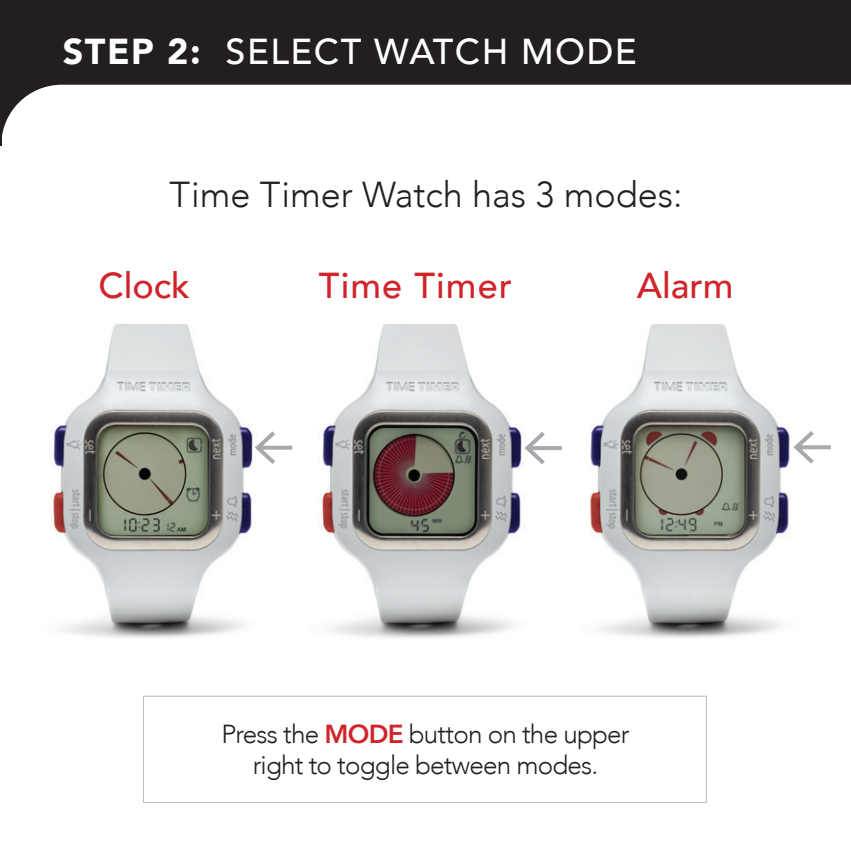
<style>
.page{position:relative;width:851px;height:851px;background:#fff}
.page>*{position:absolute;margin:0;border:0;box-sizing:border-box;transform-origin:0 0}
.t1{font:300 36px "Avenir";color:#231f20}
.t2{font:500 36px "Avenir";letter-spacing:.04em;color:#fff}
.t3{font:500 36px "Avenir";color:#d1232a}
.t4{font:500 36px "Avenir";letter-spacing:.03em;color:#d1232a}
.t5{font:300 26px/31.2px "Avenir";letter-spacing:-.03em;color:#231f20;text-align:center}
.s1{font-weight:900}
.s2{font-weight:800;color:#d1232a}
</style>
<div class="page">
<svg style="left:1px;top:0;width:849px;height:145px;fill:#231f20"></svg>
<hr style="left:0;top:0;width:1px;height:145px;background:#231f20">
<img style="left:51px;top:324px;width:201px;height:314px">
<img style="left:322px;top:324px;width:201px;height:315px">
<img style="left:590px;top:324px;width:200px;height:314px">
<svg style="left:252px;top:431px;width:41px;height:33px"></svg>
<svg style="left:521px;top:427px;width:41px;height:41px"></svg>
<svg style="left:793px;top:431px;width:38px;height:33px"></svg>
<div style="left:143px;top:695px;width:563px;height:107px;border:1px solid #bcbdc0"></div>
<h1 class="t2" style="left:63px;top:21px;width:575px"><span class="s1">STEP 2:</span> SELECT WATCH MODE</h1>
<h1 class="t1" style="left:169px;top:173px;width:514px">Time Timer Watch has 3 modes:</h1>
<h1 class="t3" style="left:98px;top:254px;width:93px">Clock</h1>
<h1 class="t4" style="left:319px;top:254px;width:195px">Time Timer</h1>
<h1 class="t3" style="left:636px;top:254px;width:98px">Alarm</h1>
<p class="t5" style="left:221px;top:718px;width:409px">Press the <span class="s2">MODE</span> button on the upper right to toggle between modes.</p>
</div>
